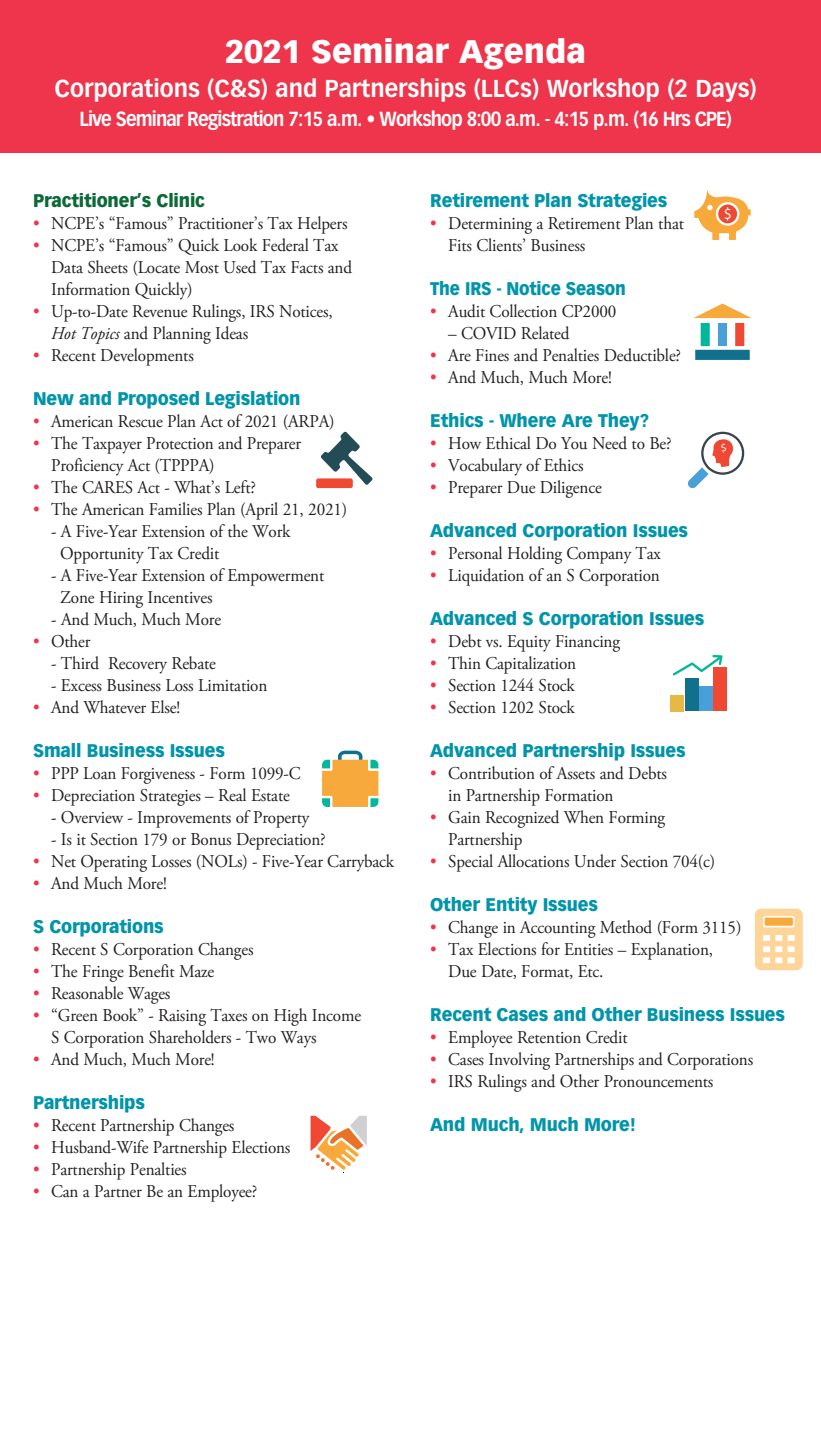
<style>
.page{position:relative;width:821px;height:1440px;background:#fff}
.page>*{position:absolute;margin:0;border:0;box-sizing:border-box;transform-origin:0 0}
.t1{font:900 32px "Vectora LT Pro";color:#fff}
.t2{font:700 24px "Vectora LT Pro";color:#fff;scale:.95 1}
.t3{font:700 20px "Vectora LT Pro";letter-spacing:-.05em;color:#fff;scale:.9 1}
.t4{font:18px/22px "Adobe Garamond Pro";letter-spacing:-.01em;color:#231f20;scale:.95 1}
.t5{font:900 18px "Vectora LT Pro";letter-spacing:-.01em;color:#0095aa;scale:.95 1}
.t6{font:900 18px "Vectora LT Pro";letter-spacing:-.01em;color:#0c6938;scale:.95 1}
.t7{font:900 18px "Vectora LT Pro";letter-spacing:-.01em;color:#0095aa;scale:.9 1}
.s1{color:#ee354b}
.s2{font-style:italic}
</style>
<div class="page">
<svg style="left:688px;top:432px;width:56px;height:56px"></svg>
<div style="left:714px;top:667px;width:13px;height:44px;background:#ef4934"></div>
<div style="left:699px;top:686px;width:13px;height:25px;background:#499fd8"></div>
<div style="left:685px;top:679px;width:13px;height:32px;background:#11718d"></div>
<div style="left:670px;top:695px;width:14px;height:16px;background:#e8b942"></div>
<svg style="left:673px;top:655px;width:49px;height:20px"></svg>
<div style="left:701px;top:323px;width:9px;height:23px;background:#04b79a"></div>
<div style="left:718px;top:323px;width:9px;height:23px;background:#499fd8"></div>
<div style="left:735px;top:323px;width:9px;height:23px;background:#ef4934"></div>
<div style="left:695px;top:350px;width:55px;height:10px;background:#11718d"></div>
<svg style="left:694px;top:304px;width:56px;height:14px"></svg>
<div style="left:0;top:0;width:820px;height:153px;background:#ee354b"></div>
<svg style="left:321px;top:432px;width:51px;height:53px"></svg>
<div style="left:316px;top:478px;width:37px;height:10px;background:#ef4934;border-radius:2px"></div>
<svg style="left:322px;top:751px;width:56px;height:56px"></svg>
<svg style="left:310px;top:1116px;width:57px;height:54px"></svg>
<svg style="left:694px;top:190px;width:56px;height:50px"></svg>
<svg style="left:755px;top:909px;width:48px;height:61px;background:#fedcac"></svg>
<div style="left:765px;top:918px;width:28px;height:8px;background:#f8a93c"></div>
<h1 class="t1" style="left:225px;top:31px;width:363px">2021 Seminar Agenda</h1>
<h2 class="t2" style="left:55px;top:74px;width:740px">Corporations (C&amp;S) and Partnerships (LLCs) Workshop (2 Days)</h2>
<p class="t3" style="left:80px;top:107px;width:726px">Live Seminar Registration 7:15 a.m. • Workshop 8:00 a.m. - 4:15 p.m. (16 Hrs CPE)</p>
<p class="t6" style="left:33px;top:189px;width:183px">Practitioner’s Clinic</p>
<p class="t4" style="left:33px;top:213px;width:332px"><span class="s1">•</span> NCPE’s “Famous” Practitioner’s Tax Helpers</p>
<p class="t4" style="left:51px;top:235px;width:318px;text-indent:-18px"><span class="s1">•</span> NCPE’s “Famous” Quick Look Federal Tax<br>Data Sheets (Locate Most Used Tax Facts and<br>Information Quickly)</p>
<p class="t4" style="left:51px;top:301px;width:298px;text-indent:-18px"><span class="s1">•</span> Up-to-Date Revenue Rulings, IRS Notices,<br><span class="s2">Hot Topics</span> and Planning Ideas</p>
<p class="t4" style="left:33px;top:345px;width:171px"><span class="s1">•</span> Recent Developments</p>
<p class="t5" style="left:33px;top:387px;width:283px">New and Proposed Legislation</p>
<p class="t4" style="left:33px;top:411px;width:319px"><span class="s1">•</span> American Rescue Plan Act of 2021 (ARPA)</p>
<p class="t4" style="left:51px;top:433px;width:265px;text-indent:-18px"><span class="s1">•</span> The Taxpayer Protection and Preparer<br>Proficiency Act (TPPPA)</p>
<p class="t4" style="left:33px;top:477px;width:236px"><span class="s1">•</span> The CARES Act - What’s Left?</p>
<p class="t4" style="left:33px;top:499px;width:332px"><span class="s1">•</span> The American Families Plan (April 21, 2021)</p>
<p class="t4" style="left:60px;top:521px;width:244px;text-indent:-9px">- A Five-Year Extension of the Work<br>Opportunity Tax Credit</p>
<p class="t4" style="left:60px;top:565px;width:280px;text-indent:-9px">- A Five-Year Extension of Empowerment<br>Zone Hiring Incentives</p>
<p class="t4" style="left:51px;top:609px;width:180px">- And Much, Much More</p>
<p class="t4" style="left:33px;top:631px;width:62px"><span class="s1">•</span> Other</p>
<p class="t4" style="left:51px;top:653px;width:175px">- Third Recovery Rebate</p>
<p class="t4" style="left:51px;top:675px;width:229px">- Excess Business Loss Limitation</p>
<p class="t4" style="left:33px;top:697px;width:156px"><span class="s1">•</span> And Whatever Else!</p>
<p class="t5" style="left:33px;top:739px;width:203px">Small Business Issues</p>
<p class="t4" style="left:33px;top:763px;width:283px"><span class="s1">•</span> PPP Loan Forgiveness - Form 1099-C</p>
<p class="t4" style="left:33px;top:785px;width:272px"><span class="s1">•</span> Depreciation Strategies – Real Estate</p>
<p class="t4" style="left:51px;top:807px;width:273px">- Overview - Improvements of Property</p>
<p class="t4" style="left:51px;top:829px;width:291px">- Is it Section 179 or Bonus Depreciation?</p>
<p class="t4" style="left:33px;top:851px;width:381px"><span class="s1">•</span> Net Operating Losses (NOLs) - Five-Year Carryback</p>
<p class="t4" style="left:33px;top:873px;width:142px"><span class="s1">•</span> And Much More!</p>
<p class="t5" style="left:33px;top:915px;width:139px">S Corporations</p>
<p class="t4" style="left:33px;top:939px;width:234px"><span class="s1">•</span> Recent S Corporation Changes</p>
<p class="t4" style="left:33px;top:961px;width:192px"><span class="s1">•</span> The Fringe Benefit Maze</p>
<p class="t4" style="left:33px;top:983px;width:146px"><span class="s1">•</span> Reasonable Wages</p>
<p class="t4" style="left:51px;top:1005px;width:328px;text-indent:-18px"><span class="s1">•</span> “Green Book” - Raising Taxes on High Income<br>S Corporation Shareholders - Two Ways</p>
<p class="t4" style="left:33px;top:1049px;width:193px"><span class="s1">•</span> And Much, Much More!</p>
<p class="t5" style="left:33px;top:1091px;width:119px">Partnerships</p>
<p class="t4" style="left:33px;top:1115px;width:213px"><span class="s1">•</span> Recent Partnership Changes</p>
<p class="t4" style="left:33px;top:1137px;width:272px"><span class="s1">•</span> Husband-Wife Partnership Elections</p>
<p class="t4" style="left:33px;top:1159px;width:163px"><span class="s1">•</span> Partnership Penalties</p>
<p class="t4" style="left:33px;top:1181px;width:238px"><span class="s1">•</span> Can a Partner Be an Employee?</p>
<p class="t5" style="left:430px;top:189px;width:251px">Retirement Plan Strategies</p>
<p class="t4" style="left:448px;top:213px;width:250px;text-indent:-18px"><span class="s1">•</span> Determining a Retirement Plan that<br>Fits Clients’ Business</p>
<p class="t7" style="left:430px;top:277px;width:219px">The IRS - Notice Season</p>
<p class="t4" style="left:430px;top:301px;width:197px"><span class="s1">•</span> Audit Collection CP2000</p>
<p class="t4" style="left:448px;top:323px;width:129px">– COVID Related</p>
<p class="t4" style="left:430px;top:345px;width:266px"><span class="s1">•</span> Are Fines and Penalties Deductible?</p>
<p class="t4" style="left:430px;top:367px;width:193px"><span class="s1">•</span> And Much, Much More!</p>
<p class="t5" style="left:430px;top:409px;width:232px">Ethics - Where Are They?</p>
<p class="t4" style="left:430px;top:433px;width:256px"><span class="s1">•</span> How Ethical Do You Need to Be?</p>
<p class="t4" style="left:430px;top:455px;width:163px"><span class="s1">•</span> Vocabulary of Ethics</p>
<p class="t4" style="left:430px;top:477px;width:182px"><span class="s1">•</span> Preparer Due Diligence</p>
<p class="t5" style="left:430px;top:519px;width:273px">Advanced Corporation Issues</p>
<p class="t4" style="left:430px;top:543px;width:244px"><span class="s1">•</span> Personal Holding Company Tax</p>
<p class="t4" style="left:430px;top:565px;width:243px"><span class="s1">•</span> Liquidation of an S Corporation</p>
<p class="t5" style="left:430px;top:607px;width:290px">Advanced S Corporation Issues</p>
<p class="t4" style="left:430px;top:631px;width:201px"><span class="s1">•</span> Debt vs. Equity Financing</p>
<p class="t4" style="left:430px;top:653px;width:155px"><span class="s1">•</span> Thin Capitalization</p>
<p class="t4" style="left:430px;top:675px;width:154px"><span class="s1">•</span> Section 1244 Stock</p>
<p class="t4" style="left:430px;top:697px;width:154px"><span class="s1">•</span> Section 1202 Stock</p>
<p class="t5" style="left:430px;top:739px;width:270px">Advanced Partnership Issues</p>
<p class="t4" style="left:448px;top:763px;width:232px;text-indent:-18px"><span class="s1">•</span> Contribution of Assets and Debts in Partnership Formation</p>
<p class="t4" style="left:448px;top:807px;width:230px;text-indent:-18px"><span class="s1">•</span> Gain Recognized When Forming<br>Partnership</p>
<p class="t4" style="left:430px;top:851px;width:302px"><span class="s1">•</span> Special Allocations Under Section 704(c)</p>
<p class="t5" style="left:430px;top:893px;width:178px">Other Entity Issues</p>
<p class="t4" style="left:430px;top:917px;width:329px"><span class="s1">•</span> Change in Accounting Method (Form 3115)</p>
<p class="t4" style="left:448px;top:939px;width:280px;text-indent:-18px"><span class="s1">•</span> Tax Elections for Entities – Explanation,<br>Due Date, Format, Etc.</p>
<p class="t5" style="left:430px;top:1003px;width:375px">Recent Cases and Other Business Issues</p>
<p class="t4" style="left:430px;top:1027px;width:209px"><span class="s1">•</span> Employee Retention Credit</p>
<p class="t4" style="left:430px;top:1049px;width:342px"><span class="s1">•</span> Cases Involving Partnerships and Corporations</p>
<p class="t4" style="left:430px;top:1071px;width:300px"><span class="s1">•</span> IRS Rulings and Other Pronouncements</p>
<p class="t5" style="left:430px;top:1113px;width:218px">And Much, Much More!</p>
</div>
